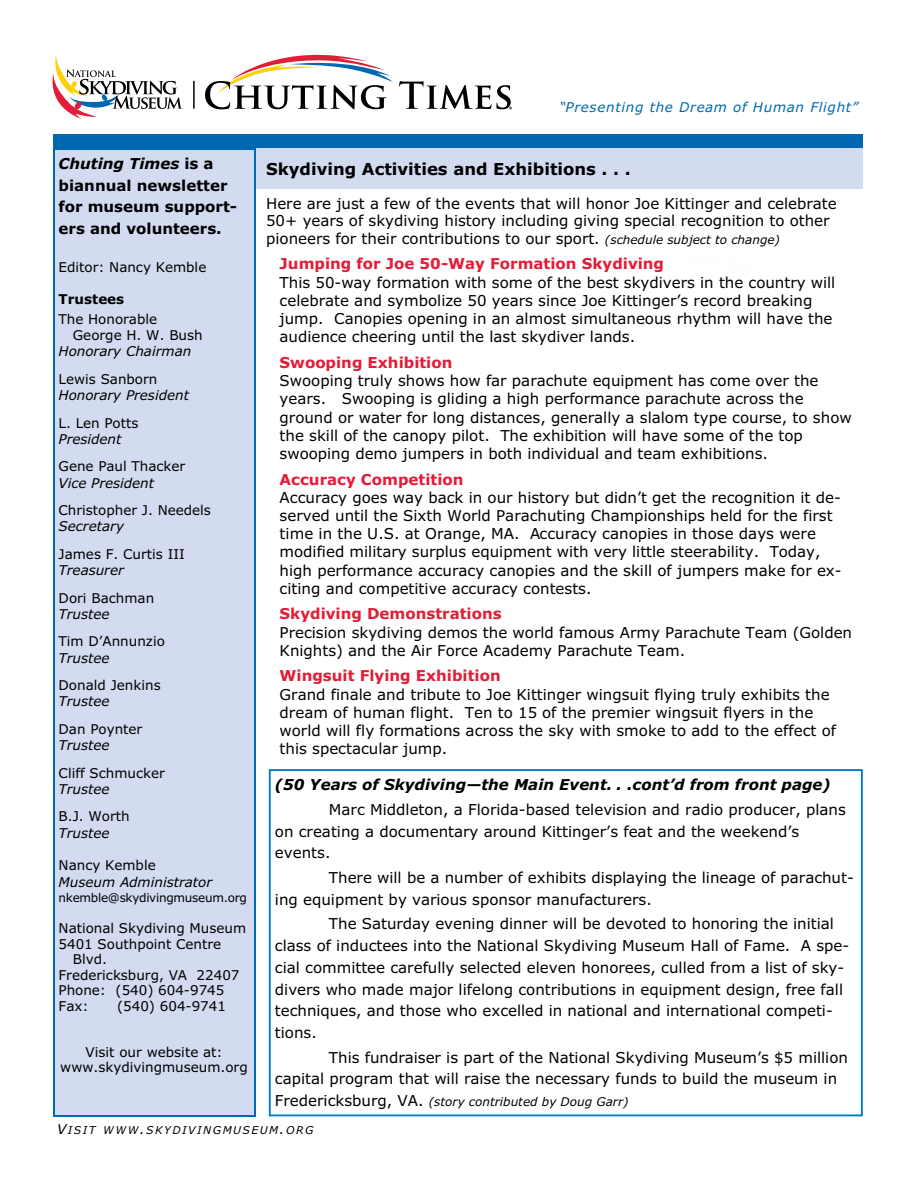
<style>
.page{position:relative;width:918px;height:1188px;background:#fff}
.page>*{position:absolute;margin:0;border:0;box-sizing:border-box;transform-origin:0 0}
.t1{font:700 16.5px "Verdana";color:#000}
.t2{font:15px/18.3px "Verdana";color:#000}
.t3{font:700 15px "Verdana";color:#e21d37}
.t4{font:700 15px/21.8px "Verdana";color:#000}
.t5{font:italic 700 15px "Verdana";color:#000}
.t6{font:13.5px/16.5px "Verdana";color:#000}
.t7{font:italic 13.5px "Verdana";color:#000}
.t8{font:italic 13.5px "Verdana";letter-spacing:.055em;color:#0067b1}
.t9{font:700 13.5px "Verdana";color:#000}
.t10{font:italic 12px "Verdana";color:#000}
.t11{font:12px "Verdana";letter-spacing:-.025em;color:#000}
.t12{font:italic 10.8px "Verdana";letter-spacing:.14em;color:#000}
.s1{font-style:italic}
.s2{font-style:italic;font-size:12px}
.s3{font-weight:700;color:#e21d37}
.s4{font-weight:700;color:#fffefd}
.s5{font-style:normal;font-size:15px}
.s6{font-size:13.5px}
</style>
<div class="page">
<div style="left:53px;top:135px;width:810px;height:13px;background:#0067b1"></div>
<div style="left:255px;top:148px;width:608px;height:41px;background:#d2dbef"></div>
<svg style="left:269px;top:769px;width:594px;height:347px"></svg>
<div style="left:53px;top:148px;width:202px;height:968px;background:#d2dbef"></div>
<hr style="left:254px;top:148px;width:1px;height:968px;background:#0067b1">
<hr style="left:53px;top:148px;width:1px;height:968px;background:#0067b1">
<hr style="left:53px;top:1115px;width:202px;height:1px;background:#0067b1">
<hr style="left:53px;top:148px;width:202px;height:2px;background:#0067b1">
<svg style="left:52px;top:54px;width:130px;height:65px"></svg>
<svg style="left:205px;top:54px;width:188px;height:55px"></svg>
<svg style="left:399px;top:81px;width:113px;height:28px"></svg>
<hr style="left:193px;top:81px;width:2px;height:28px;background:#000">
<p class="t4" style="left:59px;top:153px;width:180px"><span class="s1">Chuting Times</span> is a biannual newsletter for museum support&shy;ers and volunteers.</p>
<p class="t6" style="left:59px;top:259px;width:150px">Editor: Nancy Kemble</p>
<p class="t9" style="left:59px;top:290px;width:67px">Trustees</p>
<p class="t6" style="left:73px;top:311px;width:131px;text-indent:-14px">The Honorable<br>George H. W. Bush</p>
<p class="t7" style="left:59px;top:343px;width:134px">Honorary Chairman</p>
<p class="t6" style="left:59px;top:371px;width:100px">Lewis Sanborn</p>
<p class="t7" style="left:59px;top:387px;width:132px">Honorary President</p>
<p class="t6" style="left:59px;top:415px;width:81px">L. Len Potts</p>
<p class="t7" style="left:59px;top:430px;width:64px">President</p>
<p class="t6" style="left:59px;top:458px;width:128px">Gene Paul Thacker</p>
<p class="t7" style="left:59px;top:474px;width:97px">Vice President</p>
<p class="t6" style="left:59px;top:502px;width:154px">Christopher J. Needels</p>
<p class="t7" style="left:59px;top:518px;width:67px">Secretary</p>
<p class="t6" style="left:59px;top:546px;width:128px">James F. Curtis III</p>
<p class="t7" style="left:59px;top:562px;width:67px">Treasurer</p>
<p class="t6" style="left:59px;top:590px;width:97px">Dori Bachman</p>
<p class="t7" style="left:59px;top:605px;width:52px">Trustee</p>
<p class="t6" style="left:59px;top:633px;width:108px">Tim D’Annunzio</p>
<p class="t7" style="left:59px;top:649px;width:52px">Trustee</p>
<p class="t6" style="left:59px;top:677px;width:104px">Donald Jenkins</p>
<p class="t7" style="left:59px;top:693px;width:52px">Trustee</p>
<p class="t6" style="left:59px;top:721px;width:85px">Dan Poynter</p>
<p class="t7" style="left:59px;top:737px;width:52px">Trustee</p>
<p class="t6" style="left:59px;top:765px;width:108px">Cliff Schmucker</p>
<p class="t7" style="left:59px;top:780px;width:52px">Trustee</p>
<p class="t6" style="left:59px;top:808px;width:73px">B.J. Worth</p>
<p class="t7" style="left:59px;top:824px;width:52px">Trustee</p>
<p class="t6" style="left:59px;top:858px;width:99px">Nancy Kemble</p>
<p class="t7" style="left:59px;top:873px;width:155px">Museum Administrator</p>
<p class="t11" style="left:59px;top:890px;width:190px">nkemble@skydivingmuseum.org</p>
<p class="t6" style="left:59px;top:921px;width:189px">National Skydiving Museum</p>
<p class="t6" style="left:59px;top:936px;width:164px">5401 Southpoint Centre</p>
<p class="t6" style="left:73px;top:951px;width:36px">Blvd.</p>
<p class="t6" style="left:59px;top:967px;width:182px">Fredericksburg, VA 22407</p>
<p class="t6" style="left:59px;top:982px;width:167px">Phone: (540) 604-9745</p>
<p class="t6" style="left:59px;top:998px;width:31px">Fax:</p>
<p class="t6" style="left:117px;top:998px;width:110px">(540) 604-9741</p>
<p class="t6" style="left:60px;top:1044px;width:189px;line-height:15.5px;text-align:center">Visit our website at: www.skydivingmuseum.org</p>
<p class="t8" style="left:559px;top:98px;width:300px">“Presenting the Dream of Human Flight”</p>
<p class="t1" style="left:266px;top:159px;width:366px">Skydiving Activities and Exhibitions . . .</p>
<p class="t2" style="left:266px;top:195px;width:572px;line-height:17.7px">Here are just a few of the events that will honor Joe Kittinger and celebrate<br>50+ years of skydiving history including giving special recognition to other pioneers for their contributions to our sport. <span class="s2">(schedule subject to change)</span></p>
<p class="t2" style="left:280px;top:255px;width:557px"><span class="s3">Jumping for Joe 50-Way Formation Skydiving</span> <span class="s4">Exhibition<br></span>This 50-way formation with some of the best skydivers in the country will celebrate and symbolize 50 years since Joe Kittinger’s record breaking jump. Canopies opening in an almost simultaneous rhythm will have the audience cheering until the last skydiver lands.</p>
<p class="t3" style="left:280px;top:353px;width:174px">Swooping Exhibition</p>
<p class="t2" style="left:280px;top:372px;width:574px">Swooping truly shows how far parachute equipment has come over the years. Swooping is gliding a high performance parachute across the ground or water for long distances, generally a slalom type course, to show the skill of the canopy pilot. The exhibition will have some of the top swooping demo jumpers in both individual and team exhibitions.</p>
<p class="t3" style="left:280px;top:469px;width:185px">Accuracy Competition</p>
<p class="t2" style="left:280px;top:488px;width:564px">Accuracy goes way back in our history but didn’t get the recognition it de&shy;served until the Sixth World Parachuting Championships held for the first time in the U.S. at Orange, MA. Accuracy canopies in those days were modified military surplus equipment with very little steerability. Today, high performance accuracy canopies and the skill of jumpers make for ex&shy;citing and competitive accuracy contests.</p>
<p class="t3" style="left:280px;top:604px;width:224px">Skydiving Demonstrations</p>
<p class="t2" style="left:280px;top:623px;width:574px">Precision skydiving demos the world famous Army Parachute Team (Golden<br>Knights) and the Air Force Academy Parachute Team.</p>
<p class="t3" style="left:280px;top:666px;width:223px">Wingsuit Flying Exhibition</p>
<p class="t2" style="left:280px;top:685px;width:558px">Grand finale and tribute to Joe Kittinger wingsuit flying truly exhibits the dream of human flight. Ten to 15 of the premier wingsuit flyers in the world will fly formations across the sky with smoke to add to the effect of this spectacular jump.</p>
<p class="t5" style="left:275px;top:775px;width:557px">(50 Years of Skydiving—the Main Event. . .cont’d from front page)</p>
<p class="t2" style="left:275px;top:799px;width:573px;line-height:21.8px;text-indent:54px">Marc Middleton, a Florida-based television and radio producer, plans on creating a documentary around Kittinger’s feat and the weekend’s events.</p>
<p class="t2" style="left:275px;top:867px;width:580px;line-height:21.8px;text-indent:54px">There will be a number of exhibits displaying the lineage of parachut&shy;ing equipment by various sponsor manufacturers.</p>
<p class="t2" style="left:275px;top:913px;width:576px;line-height:21.8px;text-indent:54px">The Saturday evening dinner will be devoted to honoring the initial class of inductees into the National Skydiving Museum Hall of Fame. A spe&shy;cial committee carefully selected eleven honorees, culled from a list of sky&shy;divers who made major lifelong contributions in equipment design, free fall techniques, and those who excelled in national and international competi&shy;tions.</p>
<p class="t2" style="left:275px;top:1047px;width:575px;line-height:21.8px;text-indent:54px">This fundraiser is part of the National Skydiving Museum’s $5 million capital program that will raise the necessary funds to build the museum in</p>
<p class="t10" style="left:275px;top:1094px;width:356px"><span class="s5">Fredericksburg, VA.</span> (story contributed by Doug Garr)</p>
<p class="t12" style="left:57px;top:1123px;width:258px"><span class="s6">V</span>ISIT WWW<span class="s6">.</span>SKYDIVINGMUSEUM<span class="s6">.</span>ORG</p>
</div>
